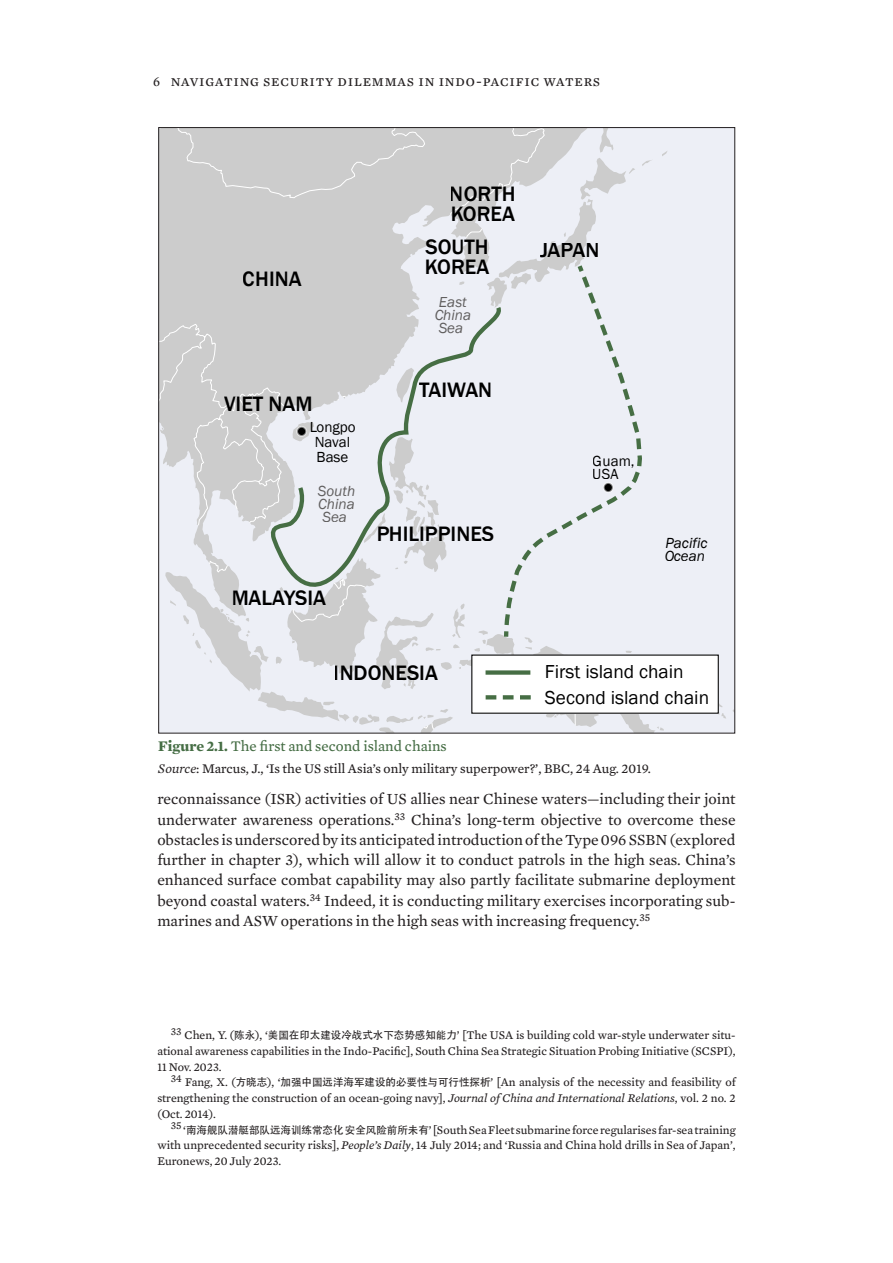
<style>
.page{position:relative;width:893px;height:1263px;background:#fff}
.page>*{position:absolute;margin:0;border:0;box-sizing:border-box;transform-origin:0 0}
.t1{font:500 21.45px/19.4px "Franklin Gothic";color:#000}
.t2{font:19.35px/25.2px "Franklin Gothic";color:#000}
.Normal{font:15.75px/20.2px "Mercury Text G2";letter-spacing:.015em;color:#231f20;text-align:justify}
.Normal-2{font:15.75px "Mercury Text G2";letter-spacing:.05em;color:#231f20}
.Caption__colour__table_no_measure_row___{font:15px "Mercury Text G3";color:#456d44}
.t3{font:italic 15px/12.9px "Franklin Gothic";color:#605e5e}
.t4{font:15px/15px "Franklin Gothic";color:#000}
.t5{font:italic 15px/12.9px "Franklin Gothic";color:#000}
._4_Source{font:13.5px "Mercury Text G3";color:#231f20}
.Footnote_text{font:12px/15.8px "Mercury Text G3";color:#231f20;text-align:justify}
.s1{font-size:13.5px}
.s2{font-weight:700}
.s3{font-family:"Mercury Text G2";font-style:italic}
.s4{font-family:"Adobe Heiti Std";font-size:10.5px}
.s5{font-style:italic}
</style>
<div class="page">
<svg style="left:160px;top:129px;width:573px;height:602px;background:#dddee2"></svg>
<svg style="left:451px;top:129px;width:217px;height:179px;background:#e1e2e7"></svg>
<div style="left:502px;top:272px;width:142px;height:361px;background:#edeff6"></div>
<svg style="left:504px;top:631px;width:4px;height:6px"></svg>
<svg style="left:270px;top:302px;width:233px;height:308px;background:#dfe2e5"></svg>
<div style="left:472px;top:655px;width:246px;height:58px;background:#fff"></div>
<svg style="left:486px;top:695px;width:45px;height:4px"></svg>
<div style="left:486px;top:670px;width:44px;height:5px;background:#466e44"></div>
<div style="left:297px;top:427px;width:9px;height:9px;background:#000;border-radius:50%"></div>
<div style="left:296px;top:426px;width:11px;height:11px;border:2px solid #fff;border-radius:50%"></div>
<div style="left:604px;top:483px;width:9px;height:9px;background:#000;border-radius:50%"></div>
<div style="left:603px;top:482px;width:11px;height:11px;border:2px solid #fff;border-radius:50%"></div>
<h3 class="Normal-2" style="left:153px;top:70px;width:449px"><span class="s1">6</span> navigating security dilemmas in indo-pacific waters</h3>
<h1 class="t1" style="left:243px;top:269px;width:60px">CHINA</h1>
<h1 class="t1" style="left:224px;top:394px;width:90px">VIET NAM</h1>
<p class="t4" style="left:309px;top:420px;width:48px;text-align:center">Longpo<br>Naval<br>Base</p>
<p class="t3" style="left:318px;top:485px;width:39px;text-align:justify">South China Sea</p>
<h1 class="t1" style="left:231px;top:588px;width:96px">MALAYSIA</h1>
<h1 class="t1" style="left:450px;top:185px;width:67px">NORTH<br>KOREA</h1>
<h1 class="t1" style="left:425px;top:238px;width:66px">SOUTH<br>KOREA</h1>
<p class="t3" style="left:434px;top:296px;width:38px">East<br>China<br>Sea</p>
<h1 class="t1" style="left:419px;top:381px;width:75px">TAIWAN</h1>
<h1 class="t1" style="left:376px;top:524px;width:120px">PHILIPPINES</h1>
<h1 class="t1" style="left:334px;top:663px;width:106px">INDONESIA</h1>
<h1 class="t1" style="left:540px;top:241px;width:61px">JAPAN</h1>
<p class="t4" style="left:593px;top:454px;width:43px;line-height:12.9px">Guam,<br>USA</p>
<p class="t5" style="left:664px;top:536px;width:45px">Pacific<br>Ocean</p>
<p class="t2" style="left:545px;top:660px;width:166px">First island chain<br>Second island chain</p>
<p class="Caption__colour__table_no_measure_row___" style="left:158px;top:734px;width:290px"><span class="s2">Figure 2.1.</span> The first and second island chains</p>
<p class="_4_Source" style="left:158px;top:759px;width:494px"><span class="s3">Source</span>: Marcus, J., ‘Is the US still Asia’s only military superpower?’, BBC, 24 Aug. 2019.</p>
<p class="Normal" style="left:157px;top:788px;width:580px">reconnaissance (ISR) activities of US allies near Chinese waters—including their joint underwater awareness operations.<sup>33</sup> China’s long-term objective to overcome these obstacles is underscored by its anticipated introduction of the Type 096 SSBN (explored further in chapter 3), which will allow it to conduct patrols in the high seas. China’s enhanced surface combat capability may also partly facilitate submarine deployment beyond coastal waters.<sup>34</sup> Indeed, it is conducting military exercises incorporating sub&shy;marines and ASW operations in the high seas with increasing frequency.<sup>35</sup></p>
<p class="Footnote_text" style="left:157px;top:1027px;width:580px;text-align:right"><sup>33</sup> Chen, Y. (<span class="s4">陈永</span>), ‘<span class="s4">美国在印太建设冷战式水下态势感知能力</span>’ [The USA is building cold war-style underwater situ&shy;ational awareness capabilities in the Indo-Pacific], South China Sea Strategic Situation Probing Initiative (SCSPI),</p>
<p class="Footnote_text" style="left:157px;top:1058px;width:66px">11 Nov. 2023.</p>
<p class="Footnote_text" style="left:157px;top:1074px;width:580px;text-indent:14px"><sup>34</sup> Fang, X. (<span class="s4">方晓志</span>), ‘<span class="s4">加强中国远洋海军建设的必要性与可行性探析</span>’ [An analysis of the necessity and feasibility of strengthening the construction of an ocean-going navy], <span class="s5">Journal of China and International Relations</span>, vol. 2 no. 2 (Oct. 2014).</p>
<p class="Footnote_text" style="left:157px;top:1121px;width:580px;text-indent:14px"><sup>35</sup> ‘<span class="s4">南海舰队潜艇部队远海训练常态化 安全风险前所未有</span>’ [South Sea Fleet submarine force regularises far-sea training with unprecedented security risks], <span class="s5">People’s Daily</span>, 14 July 2014; and ‘Russia and China hold drills in Sea of Japan’, Euronews, 20 July 2023.</p>
</div>
